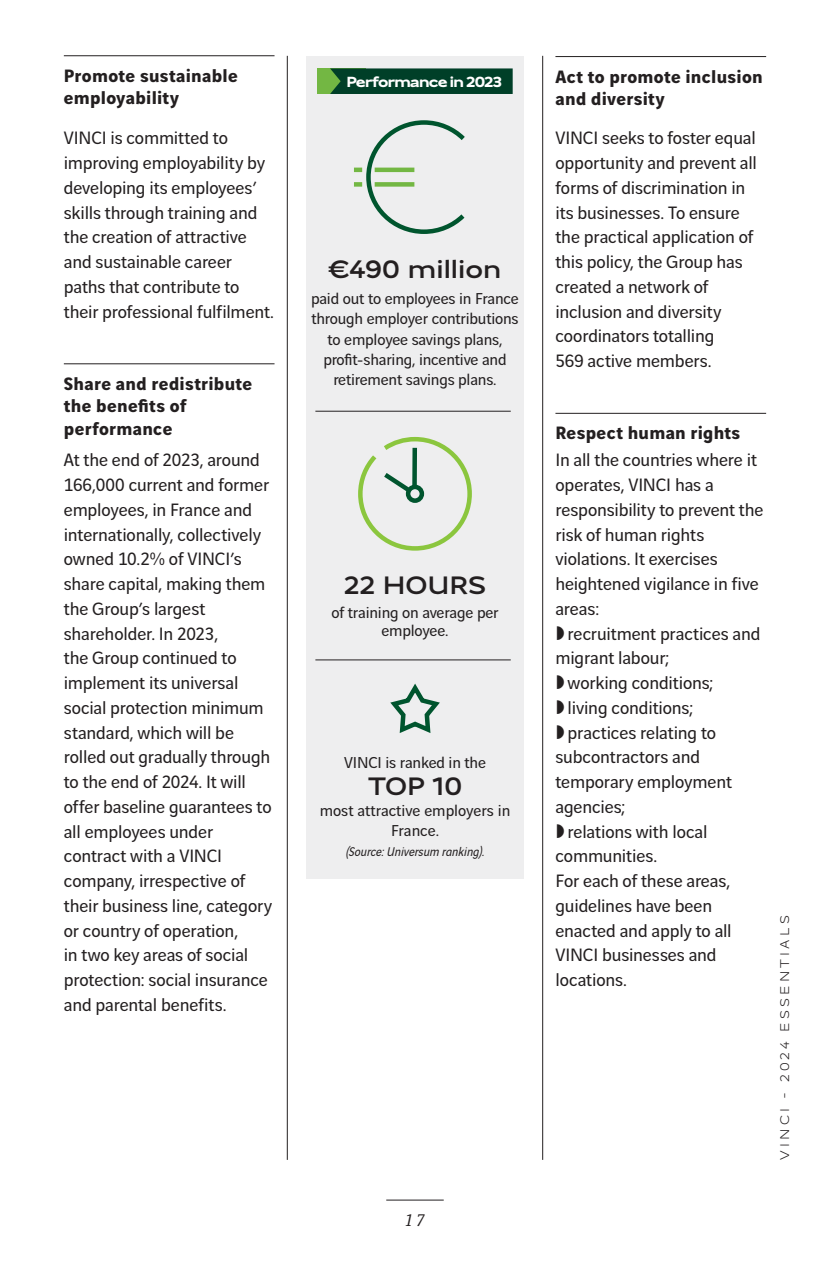
<style>
.page{position:relative;width:830px;height:1276px;background:#fff}
.page>*{position:absolute;margin:0;border:0;box-sizing:border-box;transform-origin:0 0}
.t1{font:500 27px "Vinci Sans Expanded";color:#231f20}
.t2{font:19.12px/24.8px "Vinci Sans";letter-spacing:-.005em;color:#231f20}
.t3{font:700 19.12px/22.5px "Vinci Sans";letter-spacing:.015em;color:#231f20}
.t4{font:italic 18px "Vinci Serif";color:#231f20}
.t5{font:16.88px/20.2px "Vinci Sans";letter-spacing:-.01em;color:#231f20;text-align:center}
.t6{font:700 15.75px "Vinci Sans Expanded";letter-spacing:-.045em;color:#fff}
.t7{font:italic 13.5px "Vinci Sans";color:#231f20}
.t8{font:300 13.5px "Vinci Sans Expanded";letter-spacing:.23em;color:#231f20}
</style>
<div class="page">
<hr style="left:287px;top:56px;width:1px;height:1104px;background:#231f20">
<hr style="left:542px;top:56px;width:1px;height:1104px;background:#231f20">
<div style="left:306px;top:56px;width:217px;height:822px;background:#eeeeef"></div>
<svg style="left:354px;top:120px;width:111px;height:114px"></svg>
<hr style="left:374px;top:168px;width:40px;height:4px;background:#73b743">
<div style="left:354px;top:182px;width:8px;height:5px;background:#73b743"></div>
<div style="left:374px;top:182px;width:40px;height:5px;background:#73b743"></div>
<hr style="left:315px;top:411px;width:195px;height:1px;background:#231f20">
<hr style="left:315px;top:659px;width:195px;height:1px;background:#231f20">
<svg style="left:358px;top:437px;width:114px;height:114px"></svg>
<div style="left:412px;top:448px;width:5px;height:38px;background:#00552e"></div>
<svg style="left:390px;top:683px;width:50px;height:50px"></svg>
<div style="left:317px;top:68px;width:49px;height:26px;background:#73b743"></div>
<svg style="left:330px;top:68px;width:182px;height:26px;background:#07452b"></svg>
<hr style="left:555px;top:56px;width:210px;height:1px;background:#231f20">
<hr style="left:555px;top:413px;width:210px;height:1px;background:#231f20">
<hr style="left:64px;top:55px;width:210px;height:1px;background:#231f20">
<hr style="left:64px;top:363px;width:210px;height:1px;background:#231f20">
<hr style="left:386px;top:1199px;width:57px;height:1px;background:#231f20">
<p class="t3" style="left:64px;top:62px;width:175px">Promote sustainable employability</p>
<p class="t2" style="left:64px;top:124px;width:212px">VINCI is committed to improving employability by developing its employees’ skills through training and the creation of attractive and sustainable career paths that contribute to their professional fulfilment.</p>
<p class="t3" style="left:64px;top:370px;width:190px">Share and redistribute the benefits of performance</p>
<p class="t2" style="left:64px;top:446px;width:210px">At the end of 2023, around<br>166,000 current and former employees, in France and internationally, collectively owned 10.2% of VINCI’s share capital, making them the Group’s largest shareholder. In 2023,<br>the Group continued to implement its universal social protection minimum standard, which will be rolled out gradually through to the end of 2024. It will offer baseline guarantees to all employees under contract with a VINCI company, irrespective of their business line, category or country of operation,<br>in two key areas of social protection: social insurance and parental benefits.</p>
<p class="t6" style="left:346px;top:70px;width:157px">Performance in 2023</p>
<p class="t3" style="left:555px;top:63px;width:209px">Act to promote inclusion and diversity</p>
<p class="t2" style="left:555px;top:124px;width:203px">VINCI seeks to foster equal opportunity and prevent all forms of discrimination in its businesses. To ensure the practical application of this policy, the Group has created a network of inclusion and diversity coordinators totalling<br>569 active members.</p>
<h1 class="t1" style="left:328px;top:249px;width:174px">€490 million</h1>
<p class="t5" style="left:311px;top:287px;width:209px">paid out to employees in France through employer contributions to employee savings plans, profit-sharing, incentive and retirement savings plans.</p>
<h1 class="t1" style="left:343px;top:565px;width:144px">22 HOURS</h1>
<p class="t5" style="left:331px;top:602px;width:168px;line-height:18px">of training on average per employee.</p>
<p class="t5" style="left:344px;top:751px;width:143px">VINCI is ranked in the</p>
<h1 class="t1" style="left:368px;top:766px;width:95px">TOP 10</h1>
<p class="t5" style="left:319px;top:798px;width:192px">most attractive employers in<br>France.</p>
<p class="t7" style="left:346px;top:841px;width:139px">(Source: Universum ranking).</p>
<p class="t3" style="left:555px;top:420px;width:186px">Respect human rights</p>
<p class="t2" style="left:555px;top:446px;width:209px">In all the countries where it operates, VINCI has a responsibility to prevent the risk of human rights violations. It exercises heightened vigilance in five areas:</p>
<p class="t2" style="left:567px;top:619px;width:194px">recruitment practices and</p>
<p class="t2" style="left:555px;top:644px;width:115px">migrant labour;</p>
<p class="t2" style="left:567px;top:668px;width:147px">working conditions;</p>
<p class="t2" style="left:567px;top:693px;width:127px">living conditions;</p>
<p class="t2" style="left:567px;top:718px;width:150px">practices relating to</p>
<p class="t2" style="left:555px;top:743px;width:146px">subcontractors and</p>
<p class="t2" style="left:555px;top:767px;width:178px">temporary employment</p>
<p class="t2" style="left:555px;top:792px;width:71px">agencies;</p>
<p class="t2" style="left:567px;top:817px;width:141px">relations with local</p>
<p class="t2" style="left:555px;top:842px;width:103px">communities.</p>
<p class="t2" style="left:555px;top:866px;width:176px">For each of these areas,</p>
<p class="t2" style="left:555px;top:891px;width:158px">guidelines have been</p>
<p class="t2" style="left:555px;top:916px;width:178px">enacted and apply to all</p>
<p class="t2" style="left:555px;top:941px;width:163px">VINCI businesses and</p>
<p class="t2" style="left:555px;top:965px;width:73px">locations.</p>
<p class="t8" style="left:775px;top:1160px;width:246px;rotate:-90deg">VINCI - 2024 ESSENTIALS</p>
<p class="t4" style="left:404px;top:1207px;width:22px">17</p>
</div>
